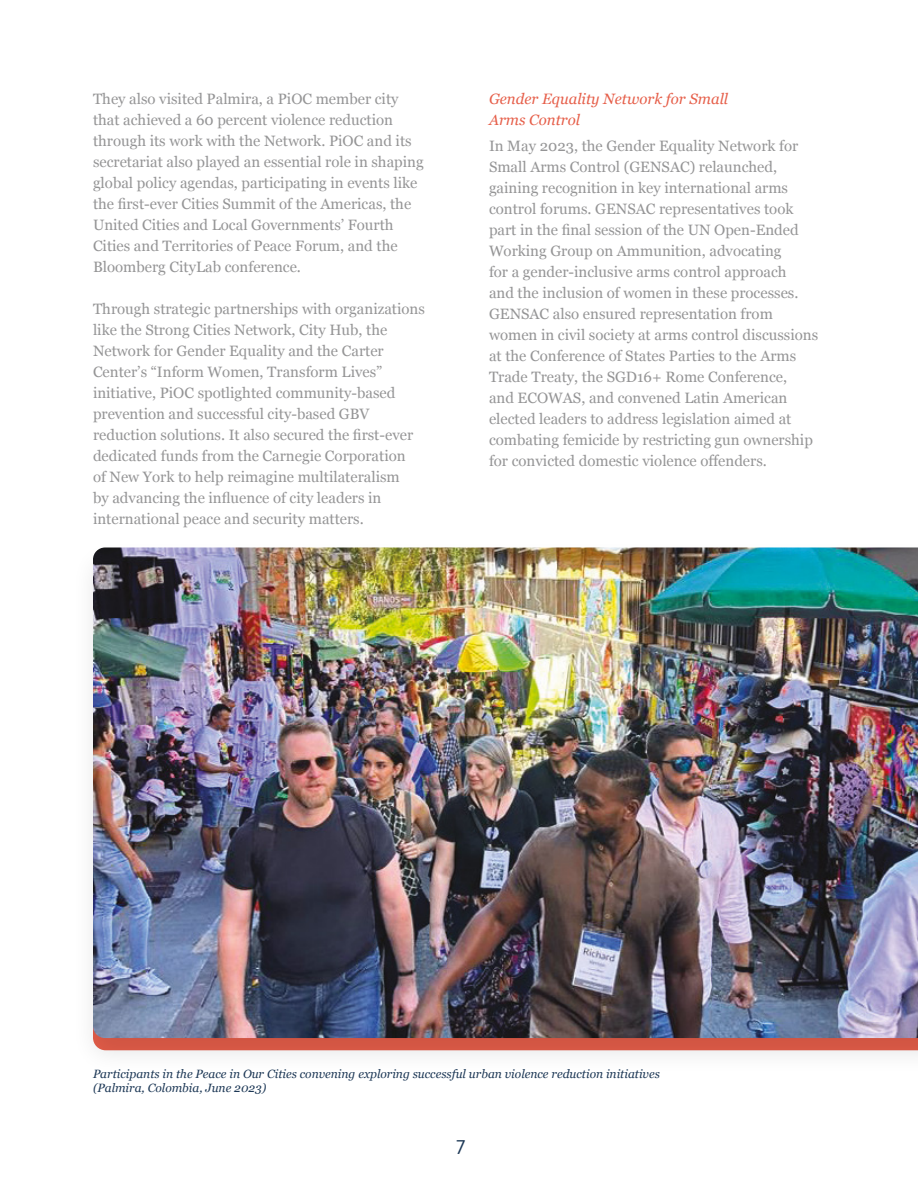
<style>
.page{position:relative;width:918px;height:1188px;background:#fff}
.page>*{position:absolute;margin:0;border:0;box-sizing:border-box;transform-origin:0 0}
.t1{font:21px "Corbel";color:#1d3856}
.t2{font:15px/21px "Georgia";color:#959596}
.t3{font:italic 15px/21px "Georgia";color:#e65f4a}
.t4{font:italic 12px/14.4px "Georgia";color:#1d3856}
</style>
<div class="page">
<div style="left:70px;top:539px;width:848px;height:537px;background:#000;opacity:.1"></div>
<img style="left:93px;top:548px;width:825px;height:490px">
<p class="t2" style="left:93px;top:88px;width:332px">They also visited Palmira, a PiOC member city that achieved a 60 percent violence reduction through its work with the Network. PiOC and its secretariat also played an essential role in shaping global policy agendas, participating in events like the first-ever Cities Summit of the Americas, the United Cities and Local Governments’ Fourth Cities and Territories of Peace Forum, and the Bloomberg CityLab conference.</p>
<p class="t2" style="left:93px;top:298px;width:333px">Through strategic partnerships with organizations like the Strong Cities Network, City Hub, the Network for Gender Equality and the Carter Center’s “Inform Women, Transform Lives” initiative, PiOC spotlighted community-based prevention and successful city-based GBV reduction solutions. It also secured the first-ever dedicated funds from the Carnegie Corporation<br>of New York to help reimagine multilateralism<br>by advancing the influence of city leaders in international peace and security matters.</p>
<p class="t3" style="left:489px;top:88px;width:241px">Gender Equality Network for Small<br>Arms Control</p>
<p class="t2" style="left:489px;top:135px;width:331px">In May 2023, the Gender Equality Network for Small Arms Control (GENSAC) relaunched, gaining recognition in key international arms control forums. GENSAC representatives took part in the final session of the UN Open-Ended Working Group on Ammunition, advocating<br>for a gender-inclusive arms control approach<br>and the inclusion of women in these processes.<br>GENSAC also ensured representation from women in civil society at arms control discussions at the Conference of States Parties to the Arms Trade Treaty, the SGD16+ Rome Conference,<br>and ECOWAS, and convened Latin American elected leaders to address legislation aimed at combating femicide by restricting gun ownership for convicted domestic violence offenders.</p>
<p class="t4" style="left:93px;top:1066px;width:568px">Participants in the Peace in Our Cities convening exploring successful urban violence reduction initiatives (Palmira, Colombia, June 2023)</p>
<h1 class="t1" style="left:457px;top:1130px;width:10px">7</h1>
</div>
